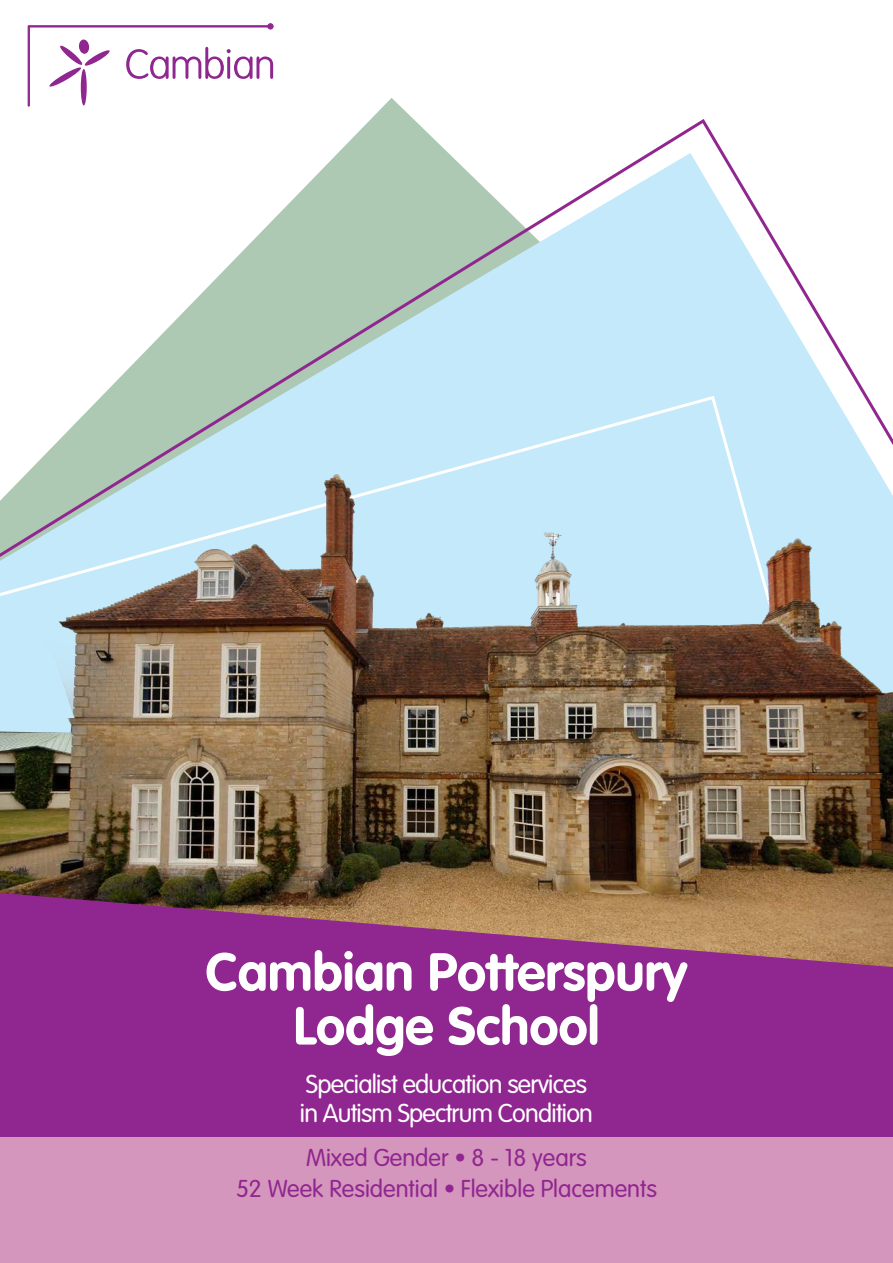
<style>
.page{position:relative;width:893px;height:1263px;background:#fff}
.page>*{position:absolute;margin:0;border:0;box-sizing:border-box;transform-origin:0 0}
.t1{font:700 52.5px/54px "VAG Rounded Std";color:#fff;text-align:center}
._06_Spread_title{font:300 25.5px "VAG Rounded Std";letter-spacing:-.03em;color:#fff}
.Heading{font:300 24px "VAG Rounded Std";color:#90268f}
.s1{font-family:"Museo Sans 700";font-weight:400}
</style>
<div class="page">
<svg style="left:104px;top:153px;width:762px;height:241px"></svg>
<svg style="left:28px;top:23px;width:245px;height:83px"></svg>
<svg style="left:74px;top:394px;width:811px;height:31px;background:#c2e2ea"></svg>
<img style="left:0;top:425px;width:893px;height:468px">
<svg style="left:0;top:893px;width:893px;height:244px;background:#933385"></svg>
<div style="left:0;top:1137px;width:893px;height:126px;background:#d496bd"></div>
<p class="t1" style="left:206px;top:947px;width:483px">Cambian Potterspury<br>Lodge School</p>
<p class="_06_Spread_title" style="left:306px;top:1070px;width:283px">Specialist education services</p>
<p class="_06_Spread_title" style="left:300px;top:1098px;width:295px">in Autism Spectrum Condition</p>
<p class="Heading" style="left:306px;top:1143px;width:282px">Mixed Gender <span class="s1">•</span> 8 - 18 years</p>
<p class="Heading" style="left:236px;top:1175px;width:422px">52 Week Residential <span class="s1">•</span> Flexible Placements</p>
</div>
